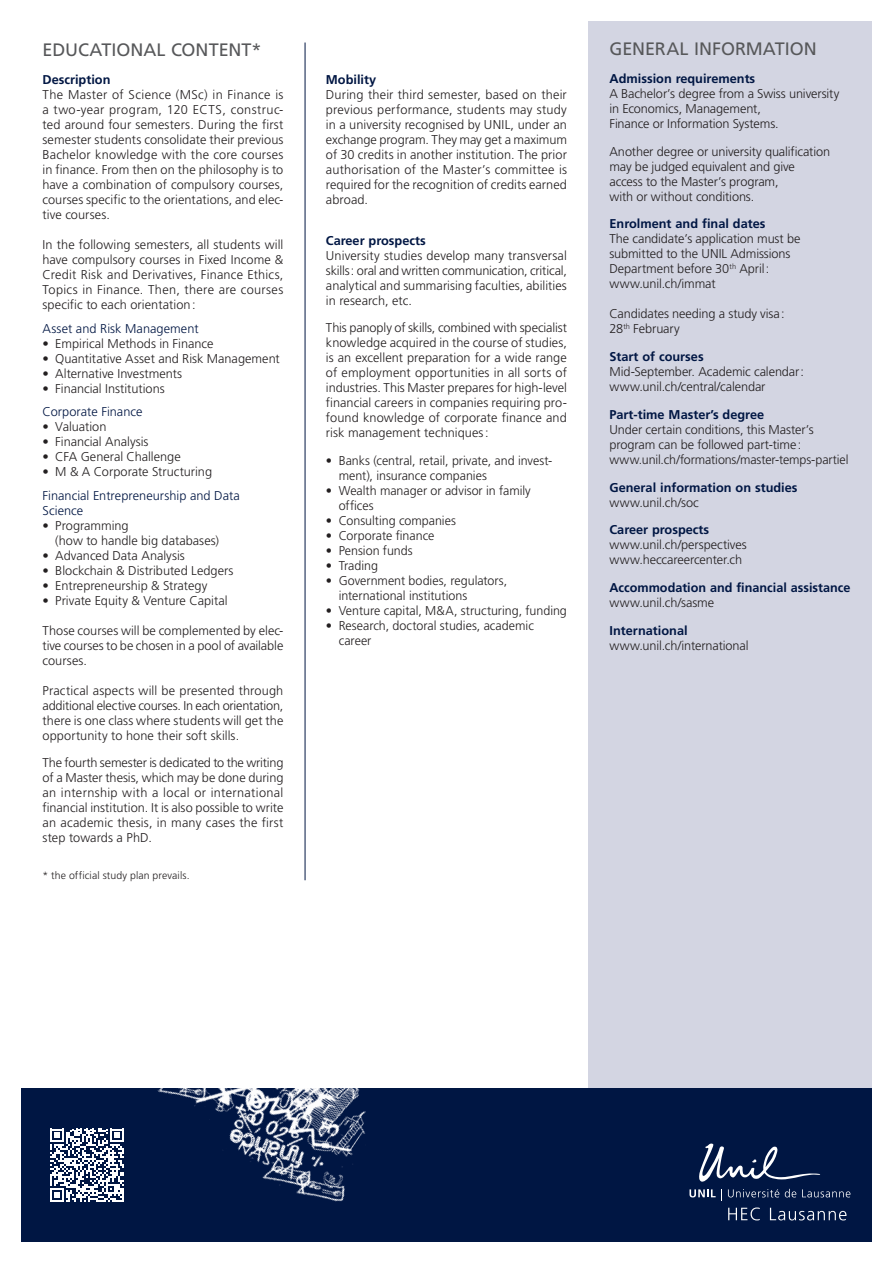
<style>
.page{position:relative;width:893px;height:1263px;background:#fff}
.page>*{position:absolute;margin:0;border:0;box-sizing:border-box;transform-origin:0 0}
.Sous-titre_2{font:18px "Frutiger LT Std";color:#57585a}
.Texte_courant{font:300 12.75px/15px "Frutiger LT Std";color:#231f20;text-align:justify}
.Texte_courant_justif{font:300 12.75px/15px "Frutiger LT Std";letter-spacing:-.01em;color:#231f20}
.Sous-titre_2-2{font:700 12.75px "Frutiger LT Std";color:#001643}
.Texte_courant-2{font:300 12.75px/15px "Frutiger LT Std";letter-spacing:.005em;color:#001643}
.t1{font:300 10.5px "Frutiger LT Std";letter-spacing:.01em;color:#231f20}
</style>
<div class="page">
<div style="left:588px;top:21px;width:284px;height:1068px;background:#d3d5e2"></div>
<hr style="left:305px;top:43px;width:1px;height:837px;background:#001643">
<div style="left:21px;top:1089px;width:851px;height:153px;background:#001643"></div>
<img style="left:128px;top:1088px;width:293px;height:114px">
<svg style="left:699px;top:1143px;width:122px;height:39px"></svg>
<svg style="left:689px;top:1189px;width:33px;height:11px"></svg>
<svg style="left:728px;top:1189px;width:51px;height:8px"></svg>
<svg style="left:785px;top:1189px;width:11px;height:8px"></svg>
<svg style="left:802px;top:1189px;width:48px;height:8px"></svg>
<svg style="left:728px;top:1207px;width:32px;height:13px"></svg>
<svg style="left:770px;top:1208px;width:76px;height:12px"></svg>
<svg style="left:50px;top:1128px;width:74px;height:74px"></svg>
<p class="Sous-titre_2" style="left:43px;top:39px;width:220px">EDUCATIONAL CONTENT*</p>
<p class="Sous-titre_2-2" style="left:43px;top:72px;width:69px">Description</p>
<p class="Texte_courant" style="left:43px;top:87px;width:242px">The Master of Science (MSc) in Finance is a two-year program, 120 ECTS, construc&shy;ted around four semesters. During the first semester students consolidate their previous Bachelor knowledge with the core courses in finance. From then on the philosophy is to have a combination of compulsory courses, courses specific to the orientations, and elec&shy;tive courses.</p>
<p class="Texte_courant" style="left:43px;top:237px;width:242px">In the following semesters, all students will have compulsory courses in Fixed Income &amp; Credit Risk and Derivatives, Finance Ethics, Topics in Finance. Then, there are courses specific to each orientation:</p>
<p class="Texte_courant-2" style="left:43px;top:321px;width:158px">Asset and Risk Management</p>
<p class="Texte_courant" style="left:43px;top:336px;width:172px">• Empirical Methods in Finance</p>
<p class="Texte_courant" style="left:43px;top:351px;width:239px">• Quantitative Asset and Risk Management</p>
<p class="Texte_courant" style="left:43px;top:366px;width:141px">• Alternative Investments</p>
<p class="Texte_courant" style="left:43px;top:381px;width:124px">• Financial Institutions</p>
<p class="Texte_courant-2" style="left:43px;top:404px;width:102px">Corporate Finance</p>
<p class="Texte_courant" style="left:43px;top:419px;width:65px">• Valuation</p>
<p class="Texte_courant" style="left:43px;top:434px;width:107px">• Financial Analysis</p>
<p class="Texte_courant" style="left:43px;top:449px;width:140px">• CFA General Challenge</p>
<p class="Texte_courant" style="left:43px;top:464px;width:171px">• M &amp; A Corporate Structuring</p>
<p class="Texte_courant-2" style="left:43px;top:488px;width:199px">Financial Entrepreneurship and Data<br>Science</p>
<p class="Texte_courant" style="left:55px;top:518px;width:165px;text-indent:-13px">• Programming<br>(how to handle big databases)</p>
<p class="Texte_courant" style="left:43px;top:548px;width:144px">• Advanced Data Analysis</p>
<p class="Texte_courant" style="left:43px;top:563px;width:193px">• Blockchain &amp; Distributed Ledgers</p>
<p class="Texte_courant" style="left:43px;top:578px;width:166px">• Entrepreneurship &amp; Strategy</p>
<p class="Texte_courant" style="left:43px;top:593px;width:187px">• Private Equity &amp; Venture Capital</p>
<p class="Texte_courant" style="left:43px;top:623px;width:242px">Those courses will be complemented by elec&shy;tive courses to be chosen in a pool of available courses.</p>
<p class="Texte_courant" style="left:43px;top:683px;width:242px">Practical aspects will be presented through additional elective courses. In each orientation, there is one class where students will get the opportunity to hone their soft skills.</p>
<p class="Texte_courant" style="left:43px;top:756px;width:242px">The fourth semester is dedicated to the writing of a Master thesis, which may be done during an internship with a local or international financial institution. It is also possible to write an academic thesis, in many cases the first step towards a PhD.</p>
<p class="t1" style="left:43px;top:869px;width:149px">* the official study plan prevails.</p>
<p class="Sous-titre_2-2" style="left:326px;top:72px;width:52px">Mobility</p>
<p class="Texte_courant" style="left:326px;top:87px;width:242px">During their third semester, based on their previous performance, students may study in a university recognised by UNIL, under an exchange program. They may get a maximum of 30 credits in another institution. The prior authorisation of the Master’s committee is required for the recognition of credits earned abroad.</p>
<p class="Sous-titre_2-2" style="left:326px;top:233px;width:101px">Career prospects</p>
<p class="Texte_courant" style="left:326px;top:248px;width:242px">University studies develop many transversal skills: oral and written communication, critical, analytical and summarising faculties, abilities in research, etc.</p>
<p class="Texte_courant" style="left:326px;top:321px;width:243px">This panoply of skills, combined with specialist knowledge acquired in the course of studies, is an excellent preparation for a wide range of employment opportunities in all sorts of industries. This Master prepares for high-level financial careers in companies requiring pro&shy;found knowledge of corporate finance and risk management techniques:</p>
<p class="Texte_courant" style="left:339px;top:453px;width:215px;text-indent:-13px">• Banks (central, retail, private, and invest&shy;ment), insurance companies</p>
<p class="Texte_courant" style="left:339px;top:483px;width:194px;text-indent:-13px">• Wealth manager or advisor in family offices</p>
<p class="Texte_courant" style="left:326px;top:513px;width:131px">• Consulting companies</p>
<p class="Texte_courant" style="left:326px;top:528px;width:110px">• Corporate finance</p>
<p class="Texte_courant" style="left:326px;top:543px;width:88px">• Pension funds</p>
<p class="Texte_courant" style="left:326px;top:558px;width:54px">• Trading</p>
<p class="Texte_courant" style="left:339px;top:573px;width:170px;text-indent:-13px">• Government bodies, regulators, international institutions</p>
<p class="Texte_courant" style="left:326px;top:603px;width:242px">• Venture capital, M&amp;A, structuring, funding</p>
<p class="Texte_courant" style="left:339px;top:618px;width:197px;text-indent:-13px">• Research, doctoral studies, academic career</p>
<p class="Sous-titre_2" style="left:609px;top:38px;width:209px">GENERAL INFORMATION</p>
<p class="Sous-titre_2-2" style="left:609px;top:71px;width:147px">Admission requirements</p>
<p class="Texte_courant_justif" style="left:609px;top:86px;width:231px">A Bachelor’s degree from a Swiss university in Economics, Management,<br>Finance or Information Systems.</p>
<p class="Texte_courant_justif" style="left:609px;top:144px;width:222px">Another degree or university qualification may be judged equivalent and give access to the Master’s program,<br>with or without conditions.</p>
<p class="Sous-titre_2-2" style="left:609px;top:216px;width:158px">Enrolment and final dates</p>
<p class="Texte_courant_justif" style="left:609px;top:232px;width:193px">The candidate’s application must be submitted to the UNIL Admissions<br>Department before 30<sup>th</sup> April: www.unil.ch/immat</p>
<p class="Texte_courant_justif" style="left:609px;top:307px;width:177px">Candidates needing a study visa:<br>28<sup>th</sup> February</p>
<p class="Sous-titre_2-2" style="left:609px;top:349px;width:96px">Start of courses</p>
<p class="Texte_courant_justif" style="left:609px;top:364px;width:196px">Mid-September. Academic calendar:</p>
<p class="Texte_courant_justif" style="left:609px;top:379px;width:158px">www.unil.ch/central/calendar</p>
<p class="Sous-titre_2-2" style="left:609px;top:407px;width:156px">Part-time Master’s degree</p>
<p class="Texte_courant_justif" style="left:609px;top:422px;width:206px">Under certain conditions, this Master’s program can be followed part-time:</p>
<p class="Texte_courant_justif" style="left:609px;top:452px;width:241px">www.unil.ch/formations/master-temps-partiel</p>
<p class="Sous-titre_2-2" style="left:609px;top:480px;width:190px">General information on studies</p>
<p class="Texte_courant_justif" style="left:609px;top:495px;width:91px">www.unil.ch/soc</p>
<p class="Sous-titre_2-2" style="left:609px;top:522px;width:101px">Career prospects</p>
<p class="Texte_courant_justif" style="left:609px;top:538px;width:139px">www.unil.ch/perspectives</p>
<p class="Texte_courant_justif" style="left:609px;top:553px;width:134px">www.heccareercenter.ch</p>
<p class="Sous-titre_2-2" style="left:609px;top:580px;width:242px">Accommodation and financial assistance</p>
<p class="Texte_courant_justif" style="left:609px;top:595px;width:106px">www.unil.ch/sasme</p>
<p class="Sous-titre_2-2" style="left:609px;top:623px;width:80px">International</p>
<p class="Texte_courant_justif" style="left:609px;top:638px;width:141px">www.unil.ch/international</p>
</div>
